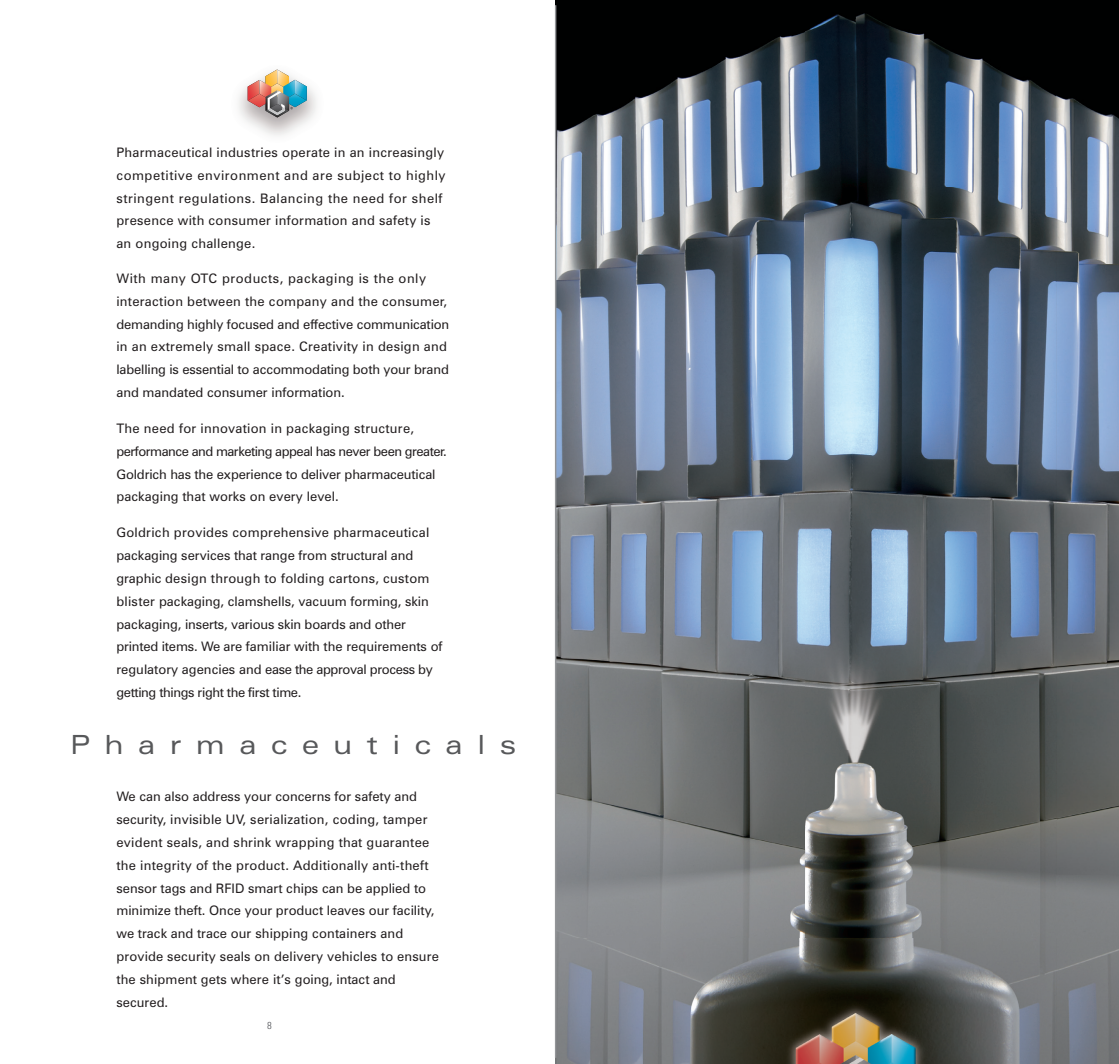
<style>
.page{position:relative;width:1119px;height:1064px;background:#fff}
.page>*{position:absolute;margin:0;border:0;box-sizing:border-box;transform-origin:0 0}
.t1{font:expanded 26.43px "Zurich BT";letter-spacing:.545em;color:#57585a}
.t2{font:13.12px/22.8px "Zurich BT";letter-spacing:.005em;color:#231f20}
.t3{font:300 condensed 10.33px "Zurich BT";color:#54565a}
</style>
<div class="page">
<img style="left:555px;top:0;width:563px;height:1063px">
<hr style="left:555px;top:5px;width:1px;height:1052px;background:#939598">
<img style="left:238px;top:86px;width:79px;height:50px">
<svg style="left:247px;top:69px;width:60px;height:48px"></svg>
<p class="t2" style="left:116px;top:141px;width:331px">Pharmaceutical industries operate in an increasingly competitive environment and are subject to highly stringent regulations. Balancing the need for shelf presence with consumer information and safety is an ongoing challenge.</p>
<p class="t2" style="left:116px;top:267px;width:334px">With many OTC products, packaging is the only interaction between the company and the consumer, demanding highly focused and effective communication in an extremely small space. Creativity in design and labelling is essential to accommodating both your brand and mandated consumer information.</p>
<p class="t2" style="left:116px;top:416px;width:332px">The need for innovation in packaging structure, performance and marketing appeal has never been greater.<br>Goldrich has the experience to deliver pharmaceutical packaging that works on every level.</p>
<p class="t2" style="left:116px;top:521px;width:328px">Goldrich provides comprehensive pharmaceutical packaging services that range from structural and graphic design through to folding cartons, custom blister packaging, clamshells, vacuum forming, skin packaging, inserts, various skin boards and other printed items. We are familiar with the requirements of regulatory agencies and ease the approval process by getting things right the first time.</p>
<h1 class="t1" style="left:70px;top:729px;width:447px">Pharmaceuticals</h1>
<p class="t2" style="left:116px;top:784px;width:324px">We can also address your concerns for safety and security, invisible UV, serialization, coding, tamper evident seals, and shrink wrapping that guarantee the integrity of the product. Additionally anti-theft sensor tags and RFID smart chips can be applied to minimize theft. Once your product leaves our facility, we track and trace our shipping containers and provide security seals on delivery vehicles to ensure the shipment gets where it’s going, intact and secured.</p>
<p class="t3" style="left:267px;top:1018px;width:6px">8</p>
</div>
